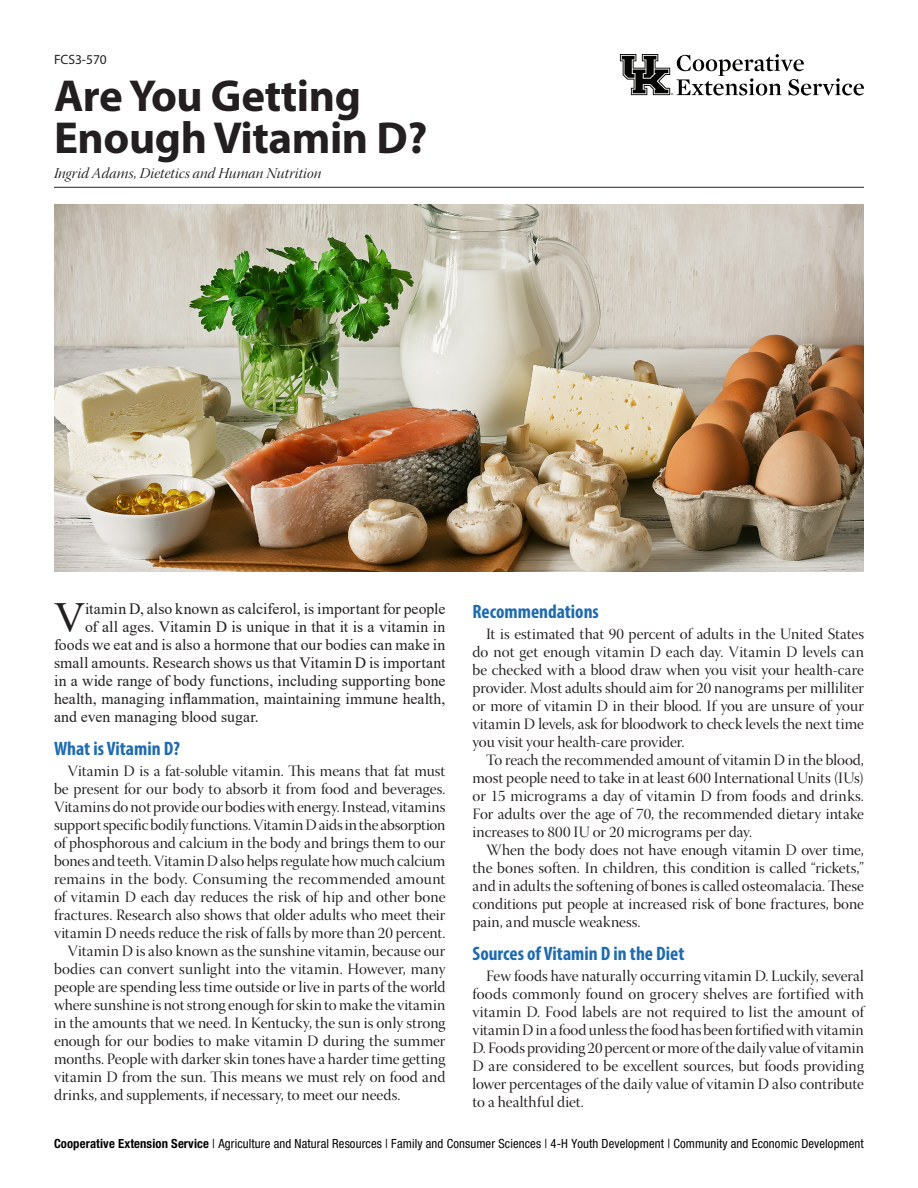
<style>
.page{position:relative;width:918px;height:1188px;background:#fff}
.page>*{position:absolute;margin:0;border:0;box-sizing:border-box;transform-origin:0 0}
.PubTitle{font:700 45px/42px "Myriad Pro";letter-spacing:-.01em;color:#231f20}
.body_drop_cap{font:42.9px "Times New Roman";color:#231f20}
._1{font:700 condensed 19.5px "Myriad Pro";color:#1d6ab5}
.body{font:15.75px/18px "Warnock Pro Disp";color:#231f20;text-align:justify}
.body_drop_cap-2{font:15.75px "Times New Roman";letter-spacing:.005em;color:#231f20}
.Author{font:15px "Warnock Pro It Disp";letter-spacing:.01em;color:#231f20}
.pub_number{font:13.5px "Myriad Pro";color:#231f20}
.t1{font:condensed 12.6px "Helvetica Neue LT Std";letter-spacing:.01em;color:#040503}
.s1{font-weight:700}
</style>
<div class="page">
<hr style="left:54px;top:187px;width:810px;height:1px;background:#231f20">
<svg style="left:620px;top:54px;width:244px;height:42px"></svg>
<img style="left:54px;top:205px;width:810px;height:367px">
<p class="pub_number" style="left:54px;top:51px;width:54px">FCS3-570</p>
<p class="PubTitle" style="left:54px;top:74px;width:375px">Are You Getting<br>Enough Vitamin D?</p>
<p class="Author" style="left:54px;top:165px;width:269px">Ingrid Adams, Dietetics and Human Nutrition</p>
<p class="body_drop_cap" style="left:54px;top:588px;width:32px">V</p>
<p class="body_drop_cap-2" style="left:85px;top:598px;width:362px">itamin D, also known as calciferol, is important for people</p>
<p class="body_drop_cap-2" style="left:85px;top:616px;width:362px">of all ages. Vitamin D is unique in that it is a vitamin in</p>
<p class="body_drop_cap-2" style="left:54px;top:634px;width:393px">foods we eat and is also a hormone that our bodies can make in</p>
<p class="body_drop_cap-2" style="left:54px;top:652px;width:393px">small amounts. Research shows us that Vitamin D is important</p>
<p class="body_drop_cap-2" style="left:54px;top:670px;width:393px">in a wide range of body functions, including supporting bone</p>
<p class="body_drop_cap-2" style="left:54px;top:688px;width:393px">health, managing inflammation, maintaining immune health,</p>
<p class="body_drop_cap-2" style="left:54px;top:706px;width:206px">and even managing blood sugar.</p>
<p class="_1" style="left:54px;top:737px;width:127px">What is Vitamin D?</p>
<p class="body" style="left:54px;top:764px;width:393px;text-indent:14px">Vitamin D is a fat-soluble vitamin. This means that fat must be present for our body to absorb it from food and beverages.<br>Vitamins do not provide our bodies with energy. Instead, vitamins support specific bodily functions. Vitamin D aids in the absorption of phosphorous and calcium in the body and brings them to our bones and teeth. Vitamin D also helps regulate how much calcium remains in the body. Consuming the recommended amount of vitamin D each day reduces the risk of hip and other bone fractures. Research also shows that older adults who meet their vitamin D needs reduce the risk of falls by more than 20 percent.</p>
<p class="body" style="left:54px;top:944px;width:393px;text-indent:14px">Vitamin D is also known as the sunshine vitamin, because our bodies can convert sunlight into the vitamin. However, many people are spending less time outside or live in parts of the world where sunshine is not strong enough for skin to make the vitamin in the amounts that we need. In Kentucky, the sun is only strong enough for our bodies to make vitamin D during the summer months. People with darker skin tones have a harder time getting vitamin D from the sun. This means we must rely on food and drinks, and supplements, if necessary, to meet our needs.</p>
<p class="_1" style="left:472px;top:599px;width:128px">Recommendations</p>
<p class="body" style="left:472px;top:627px;width:393px;text-indent:14px">It is estimated that 90 percent of adults in the United States do not get enough vitamin D each day. Vitamin D levels can be checked with a blood draw when you visit your health-care provider. Most adults should aim for 20 nanograms per milliliter or more of vitamin D in their blood. If you are unsure of your vitamin D levels, ask for bloodwork to check levels the next time you visit your health-care provider.</p>
<p class="body" style="left:472px;top:753px;width:393px;text-indent:14px">To reach the recommended amount of vitamin D in the blood, most people need to take in at least 600 International Units (IUs) or 15 micrograms a day of vitamin D from foods and drinks.<br>For adults over the age of 70, the recommended dietary intake increases to 800 IU or 20 micrograms per day.</p>
<p class="body" style="left:472px;top:843px;width:393px;text-indent:14px">When the body does not have enough vitamin D over time, the bones soften. In children, this condition is called “rickets,” and in adults the softening of bones is called osteomalacia. These conditions put people at increased risk of bone fractures, bone pain, and muscle weakness.</p>
<p class="_1" style="left:472px;top:941px;width:214px">Sources of Vitamin D in the Diet</p>
<p class="body" style="left:472px;top:969px;width:393px;text-indent:14px">Few foods have naturally occurring vitamin D. Luckily, several foods commonly found on grocery shelves are fortified with vitamin D. Food labels are not required to list the amount of vitamin D in a food unless the food has been fortified with vitamin D. Foods providing 20 percent or more of the daily value of vitamin D are considered to be excellent sources, but foods providing lower percentages of the daily value of vitamin D also contribute to a healthful diet.</p>
<p class="t1" style="left:54px;top:1136px;width:811px"><span class="s1">Cooperative Extension Service</span> | Agriculture and Natural Resources | Family and Consumer Sciences | 4-H Youth Development | Community and Economic Development</p>
</div>
